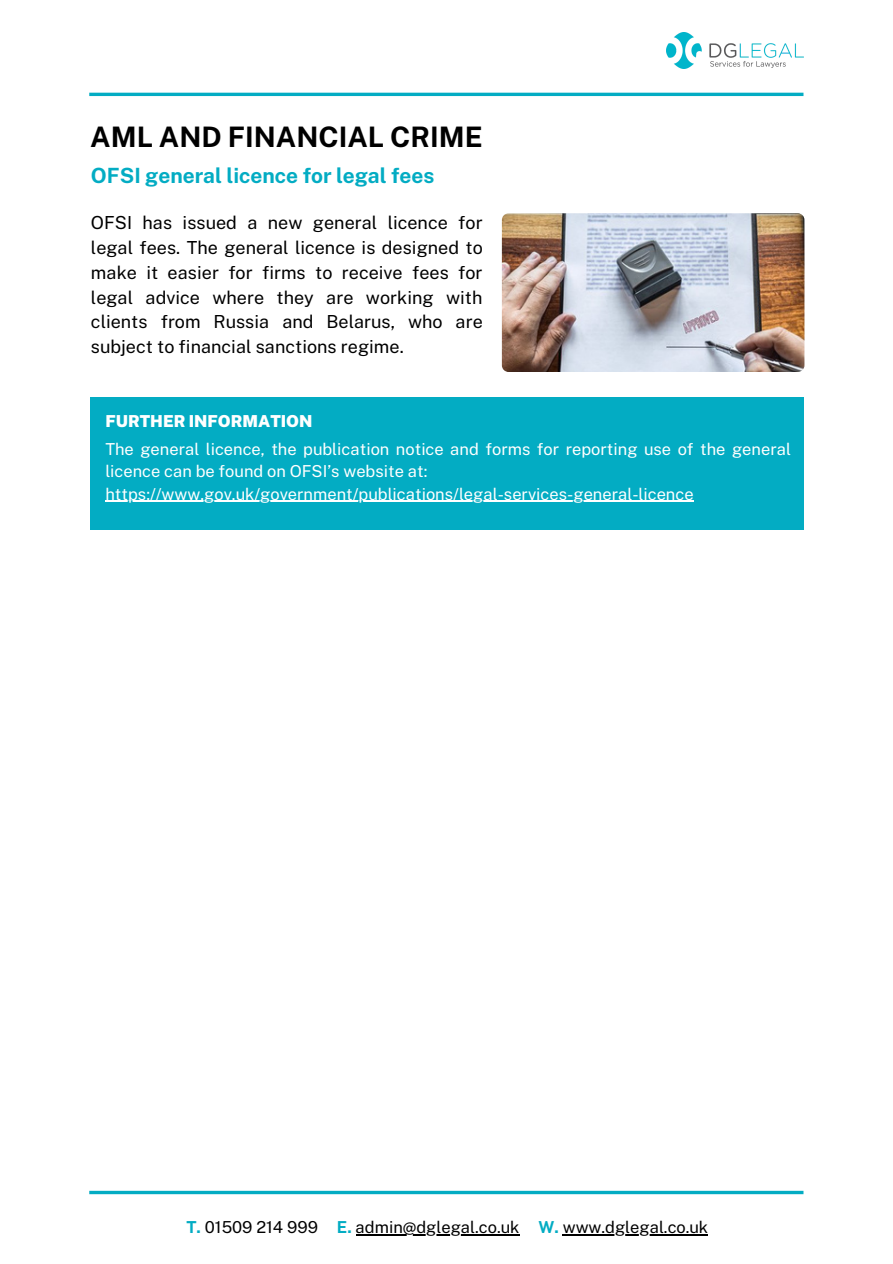
<style>
.page{position:relative;width:893px;height:1264px;background:#fff}
.page>*{position:absolute;margin:0;border:0;box-sizing:border-box;transform-origin:0 0}
.t1{font:700 28.2px "Public Sans";color:#000}
.t2{font:700 21px "Public Sans";color:#03acc3}
.t3{font:18px/24.8px "Public Sans";color:#000;text-align:justify}
.t4{font:16.5px/22.5px "Public Sans";color:#fff}
.t5{font:16.5px "Public Sans";color:#000}
.t6{font:900 16.5px "Public Sans";color:#fff}
.s1{font-weight:700;color:#03acc3}
</style>
<div class="page">
<hr style="left:89px;top:93px;width:714px;height:3px;background:#03acc3">
<svg style="left:89px;top:1190px;width:714px;height:4px;background:#36bdcf"></svg>
<img style="left:666px;top:32px;width:137px;height:36px">
<div style="left:90px;top:397px;width:714px;height:132px;background:#03acc3"></div>
<img style="left:502px;top:213px;width:302px;height:159px;border-radius:7px">
<hr style="left:105px;top:501px;width:588px;height:1px;background:#fff">
<hr style="left:355px;top:1234px;width:164px;height:1px;background:#000">
<hr style="left:562px;top:1234px;width:146px;height:1px;background:#000">
<p class="t1" style="left:90px;top:120px;width:394px">AML AND FINANCIAL CRIME</p>
<p class="t2" style="left:91px;top:163px;width:345px">OFSI general licence for legal fees</p>
<p class="t3" style="left:91px;top:210px;width:393px">OFSI has issued a new general licence for legal fees. The general licence is designed to make it easier for firms to receive fees for legal advice where they are working with clients from Russia and Belarus, who are subject to financial sanctions regime.</p>
<p class="t6" style="left:105px;top:411px;width:209px">FURTHER INFORMATION</p>
<p class="t4" style="left:105px;top:437px;width:687px">The general licence, the publication notice and forms for reporting use of the general licence can be found on OFSI’s website at:</p>
<p class="t4" style="left:105px;top:482px;width:589px">https://www.gov.uk/government/publications/legal-services-general-licence</p>
<p class="t5" style="left:186px;top:1217px;width:523px"><span class="s1">T.</span> 01509 214 999 <span class="s1">E.</span> admin@dglegal.co.uk <span class="s1">W.</span> www.dglegal.co.uk</p>
</div>
